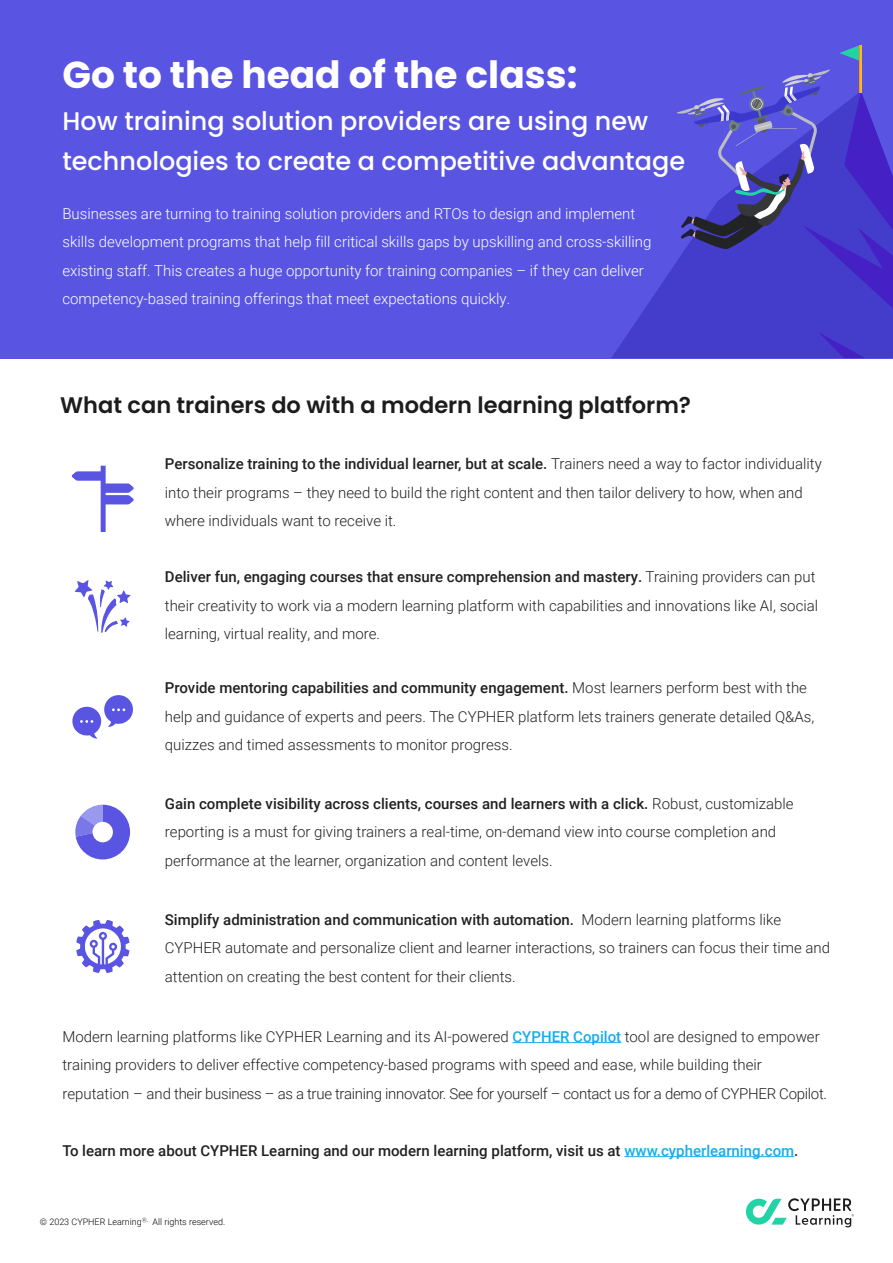
<style>
.page{position:relative;width:893px;height:1263px;background:#fff}
.page>*{position:absolute;margin:0;border:0;box-sizing:border-box;transform-origin:0 0}
.t1{font:700 37.5px "Poppins";color:#fff}
.t2{font:500 25.5px/39.6px "Poppins";color:#fff}
.t3{font:600 22.5px "Poppins";color:#1c1c1c}
.t4{font:300 15px/28.5px "Roboto";color:#212121}
.t5{font:300 15px/28.5px "Roboto";color:#fff}
.t6{font:500 15px "Roboto";color:#212121}
.t7{font:300 9px "Roboto";color:#000}
.s1{font-weight:500}
.s2{font-weight:500;color:#18ade8}
.s3{color:#18ade8}
</style>
<div class="page">
<div style="left:0;top:0;width:893px;height:358px;background:#5955e2"></div>
<svg style="left:612px;top:263px;width:281px;height:95px;fill:#443cca"></svg>
<svg style="left:819px;top:332px;width:46px;height:26px"></svg>
<svg style="left:839px;top:45px;width:21px;height:16px"></svg>
<hr style="left:860px;top:45px;width:1px;height:48px;background:#f7961d">
<hr style="left:861px;top:45px;width:1px;height:48px;background:#fcb917">
<svg style="left:746px;top:1198px;width:108px;height:29px"></svg>
<hr style="left:512px;top:1042px;width:109px;height:1px;background:#18ade8">
<hr style="left:624px;top:1156px;width:170px;height:1px;background:#18ade8">
<div style="left:101px;top:466px;width:5px;height:66px;background:#5955e2"></div>
<svg style="left:72px;top:471px;width:62px;height:33px"></svg>
<svg style="left:72px;top:695px;width:61px;height:44px"></svg>
<svg style="left:75px;top:805px;width:55px;height:54px"></svg>
<svg style="left:75px;top:580px;width:56px;height:53px"></svg>
<svg style="left:76px;top:920px;width:54px;height:53px"></svg>
<svg style="left:676px;top:69px;width:217px;height:239px"></svg>
<h1 class="t1" style="left:62px;top:53px;width:516px">Go to the head of the class:</h1>
<h2 class="t2" style="left:62px;top:102px;width:624px">How training solution providers are using new technologies to create a competitive advantage</h2>
<p class="t5" style="left:62px;top:198px;width:591px">Businesses are turning to training solution providers and RTOs to design and implement skills development programs that help fill critical skills gaps by upskilling and cross-skilling existing staff. This creates a huge opportunity for training companies – if they can deliver competency-based training offerings that meet expectations quickly.</p>
<h3 class="t3" style="left:60px;top:392px;width:632px">What can trainers do with a modern learning platform?</h3>
<p class="t4" style="left:165px;top:449px;width:658px"><span class="s1">Personalize training to the individual learner, but at scale.</span> Trainers need a way to factor individuality into their programs – they need to build the right content and then tailor delivery to how, when and where individuals want to receive it.</p>
<p class="t4" style="left:165px;top:562px;width:655px"><span class="s1">Deliver fun, engaging courses that ensure comprehension and mastery.</span> Training providers can put their creativity to work via a modern learning platform with capabilities and innovations like AI, social learning, virtual reality, and more.</p>
<p class="t4" style="left:165px;top:673px;width:651px"><span class="s1">Provide mentoring capabilities and community engagement.</span> Most learners perform best with the help and guidance of experts and peers. The CYPHER platform lets trainers generate detailed Q&amp;As, quizzes and timed assessments to monitor progress.</p>
<p class="t4" style="left:165px;top:788px;width:630px"><span class="s1">Gain complete visibility across clients, courses and learners with a click.</span> Robust, customizable reporting is a must for giving trainers a real-time, on-demand view into course completion and performance at the learner, organization and content levels.</p>
<p class="t4" style="left:165px;top:905px;width:667px"><span class="s1">Simplify administration and communication with automation.</span> Modern learning platforms like<br>CYPHER automate and personalize client and learner interactions, so trainers can focus their time and attention on creating the best content for their clients.</p>
<p class="t4" style="left:62px;top:1021px;width:766px">Modern learning platforms like CYPHER Learning and its AI-powered <span class="s2">CYPHER Copilot</span> tool are designed to empower training providers to deliver effective competency-based programs with speed and ease, while building their reputation – and their business – as a true training innovator. See for yourself – contact us for a demo of CYPHER Copilot.</p>
<p class="t6" style="left:62px;top:1140px;width:737px">To learn more about CYPHER Learning and our modern learning platform, visit us at <span class="s3">www.cypherlearning.com</span>.</p>
<p class="t7" style="left:40px;top:1216px;width:187px">© 2023 CYPHER Learning<sup>Ⓡ.</sup> All rights reserved.</p>
</div>
